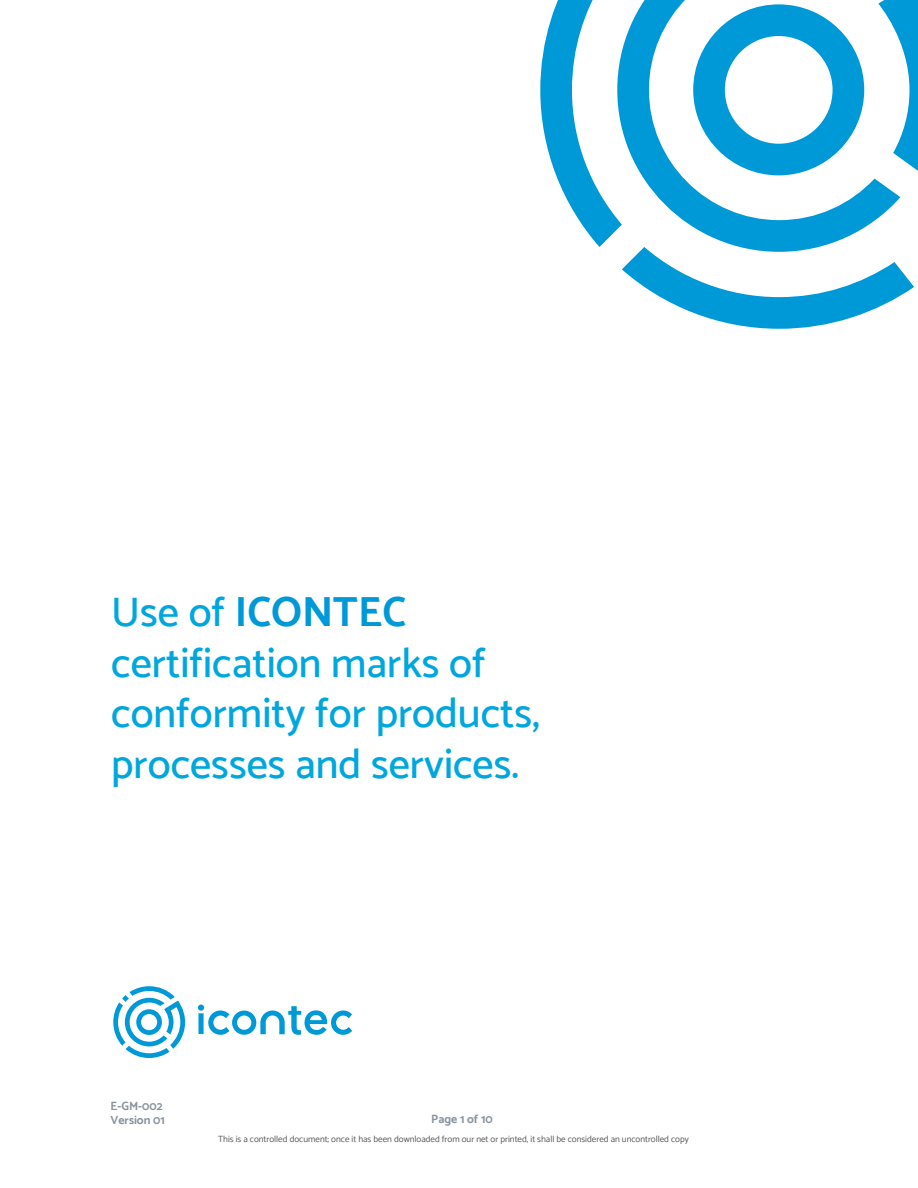
<style>
.page{position:relative;width:918px;height:1188px;background:#fff}
.page>*{position:absolute;margin:0;border:0;box-sizing:border-box;transform-origin:0 0}
.t1{font:500 42px/50.4px "Catamaran";color:#00a7de}
.t2{font:700 12px/14.4px "Catamaran";color:#88949e}
.t3{font:9px "Catamaran";color:#58585b}
.s1{font-weight:700;color:#0099d8}
</style>
<div class="page">
<svg style="left:113px;top:986px;width:72px;height:72px"></svg>
<svg style="left:198px;top:1005px;width:154px;height:30px"></svg>
<svg style="left:540px;top:0;width:378px;height:329px"></svg>
<h1 class="t1" style="left:111px;top:587px;width:430px">Use of <span class="s1">ICONTEC </span>certification marks of conformity for products, processes and services.</h1>
<h2 class="t2" style="left:111px;top:1098px;width:56px">E-GM-002<br>Version 01</h2>
<h2 class="t2" style="left:431px;top:1112px;width:63px">Page 1 of 10</h2>
<p class="t3" style="left:218px;top:1133px;width:472px">This is a controlled document; once it has been downloaded from our net or printed, it shall be considered an uncontrolled copy</p>
</div>
